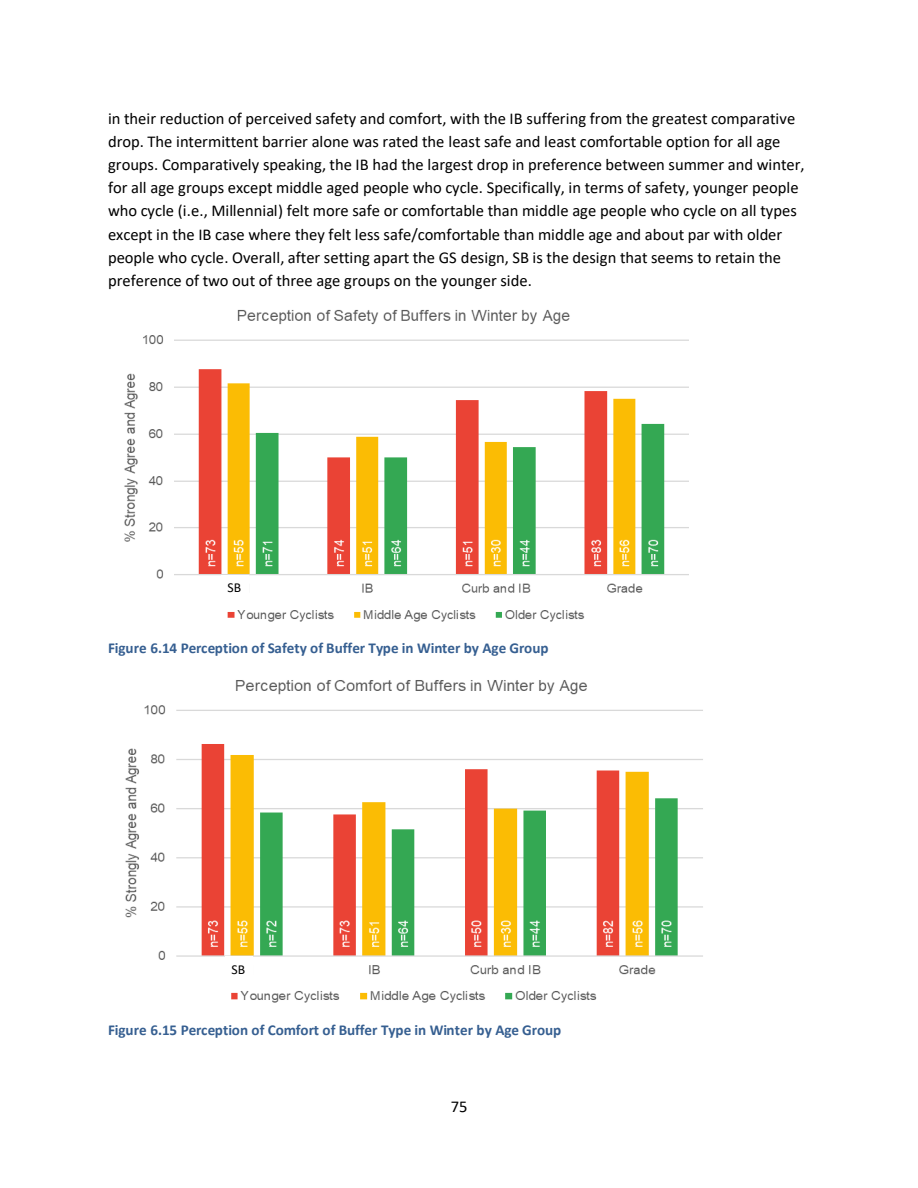
<style>
.page{position:relative;width:918px;height:1188px;background:#fff}
.page>*{position:absolute;margin:0;border:0;box-sizing:border-box;transform-origin:0 0}
.t1{font:16.5px/23.1px "Calibri";color:#000}
.t2{font:700 15.15px "Calibri";letter-spacing:-.005em;color:#365f91}
.t3{font:13.65px "Calibri";color:#000}
</style>
<div class="page">
<img style="left:124px;top:309px;width:565px;height:313px">
<img style="left:125px;top:680px;width:578px;height:323px">
<div style="left:221px;top:575px;width:27px;height:24px;background:#fff"></div>
<div style="left:225px;top:956px;width:27px;height:25px;background:#fff"></div>
<p class="t1" style="left:108px;top:108px;width:698px">in their reduction of perceived safety and comfort, with the IB suffering from the greatest comparative drop. The intermittent barrier alone was rated the least safe and least comfortable option for all age groups. Comparatively speaking, the IB had the largest drop in preference between summer and winter, for all age groups except middle aged people who cycle. Specifically, in terms of safety, younger people who cycle (i.e., Millennial) felt more safe or comfortable than middle age people who cycle on all types except in the IB case where they felt less safe/comfortable than middle age and about par with older people who cycle. Overall, after setting apart the GS design, SB is the design that seems to retain the preference of two out of three age groups on the younger side.</p>
<p class="t3" style="left:228px;top:582px;width:15px">SB</p>
<p class="t2" style="left:108px;top:642px;width:442px">Figure 6.14 Perception of Safety of Buffer Type in Winter by Age Group</p>
<p class="t3" style="left:232px;top:964px;width:15px">SB</p>
<p class="t2" style="left:108px;top:1023px;width:455px">Figure 6.15 Perception of Comfort of Buffer Type in Winter by Age Group</p>
<p class="t1" style="left:451px;top:1096px;width:18px">75</p>
</div>
